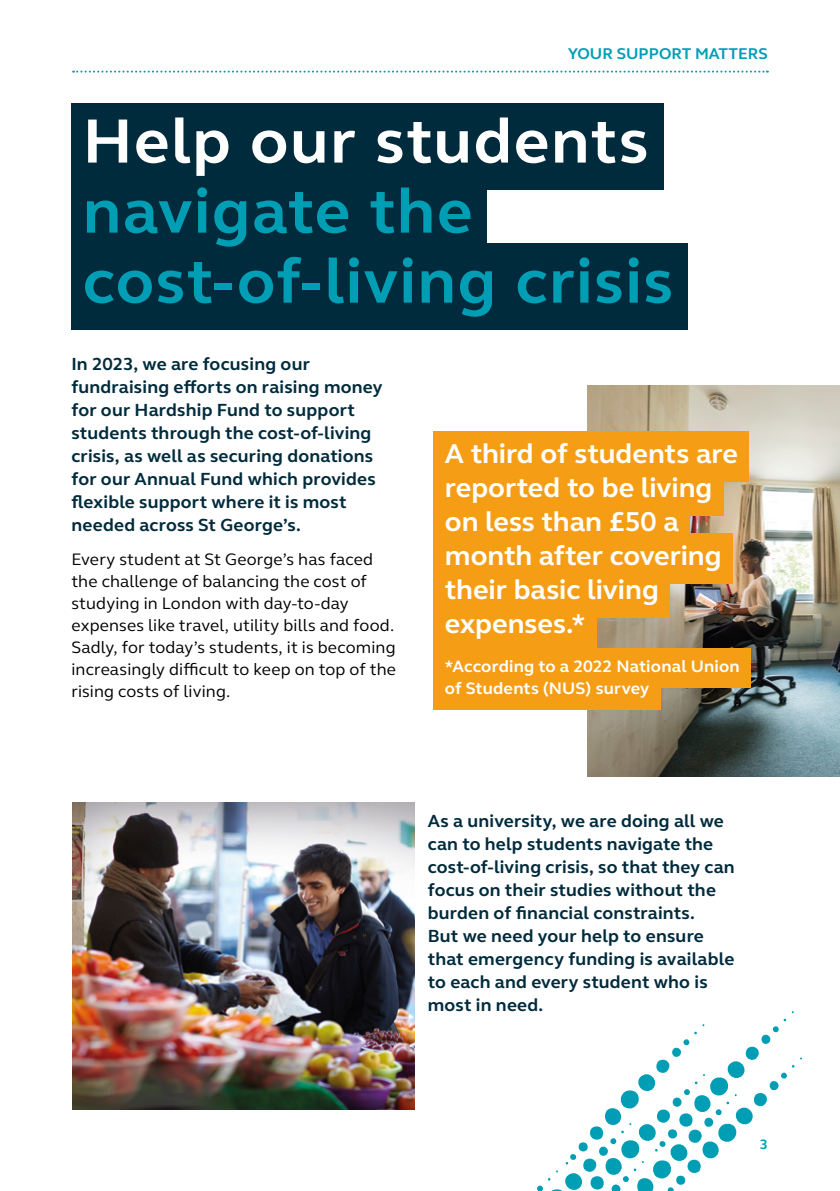
<style>
.page{position:relative;width:840px;height:1191px;background:#fff}
.page>*{position:absolute;margin:0;border:0;box-sizing:border-box;transform-origin:0 0}
.t1{font:700 64px/70px "FS Elliot";letter-spacing:.02em;color:#009eb5}
.t2{font:700 64px "FS Elliot";letter-spacing:.025em;color:#fff}
.t3{font:700 28px/34px "FS Elliot";color:#fff}
.t4{font:700 18px/23px "FS Elliot";letter-spacing:.01em;color:#002b3c}
.t5{font:17px/22px "FS Elliot";letter-spacing:.01em;color:#000}
.t6{font:700 17px/22px "FS Elliot";letter-spacing:.01em;color:#fff}
.t7{font:700 16px "FS Elliot";color:#009eb5}
.t8{font:700 14px "FS Elliot";color:#009eb5}
</style>
<div class="page">
<svg style="left:73px;top:71px;width:694px;height:2px"></svg>
<img style="left:587px;top:386px;width:252px;height:390px">
<div style="left:71px;top:103px;width:592px;height:87px;background:#002b3c"></div>
<div style="left:71px;top:173px;width:416px;height:87px;background:#002b3c"></div>
<div style="left:71px;top:243px;width:617px;height:87px;background:#002b3c"></div>
<div style="left:433px;top:431px;width:315px;height:50px;background:#f59d15"></div>
<div style="left:433px;top:465px;width:290px;height:50px;background:#f59d15"></div>
<div style="left:433px;top:499px;width:256px;height:50px;background:#f59d15"></div>
<div style="left:433px;top:533px;width:299px;height:50px;background:#f59d15"></div>
<div style="left:433px;top:567px;width:236px;height:50px;background:#f59d15"></div>
<div style="left:433px;top:601px;width:163px;height:50px;background:#f59d15"></div>
<div style="left:433px;top:648px;width:317px;height:40px;background:#f59d15"></div>
<div style="left:433px;top:670px;width:227px;height:40px;background:#f59d15"></div>
<img style="left:72px;top:802px;width:342px;height:307px">
<svg style="left:537px;top:1011px;width:264px;height:180px"></svg>
<p class="t7" style="left:567px;top:42px;width:201px">YOUR SUPPORT MATTERS</p>
<h1 class="t2" style="left:83px;top:98px;width:567px">Help our students</h1>
<h1 class="t1" style="left:83px;top:175px;width:591px">navigate the cost-of-living crisis</h1>
<p class="t4" style="left:71px;top:352px;width:312px">In 2023, we are focusing our fundraising efforts on raising money for our Hardship Fund to support students through the cost-of-living crisis, as well as securing donations for our Annual Fund which provides flexible support where it is most needed across St George’s.</p>
<p class="t5" style="left:71px;top:547px;width:326px">Every student at St George’s has faced the challenge of balancing the cost of studying in London with day-to-day expenses like travel, utility bills and food.<br>Sadly, for today’s students, it is becoming increasingly difficult to keep on top of the rising costs of living.</p>
<h2 class="t3" style="left:444px;top:436px;width:294px">A third of students are reported to be living on less than £50 a month after covering their basic living expenses.*</h2>
<p class="t6" style="left:444px;top:655px;width:296px">*According to a 2022 National Union of Students (NUS) survey</p>
<p class="t4" style="left:427px;top:809px;width:308px">As a university, we are doing all we can to help students navigate the cost-of-living crisis, so that they can focus on their studies without the burden of financial constraints.<br>But we need your help to ensure that emergency funding is available to each and every student who is most in need.</p>
<p class="t8" style="left:759px;top:1135px;width:10px">3</p>
</div>
